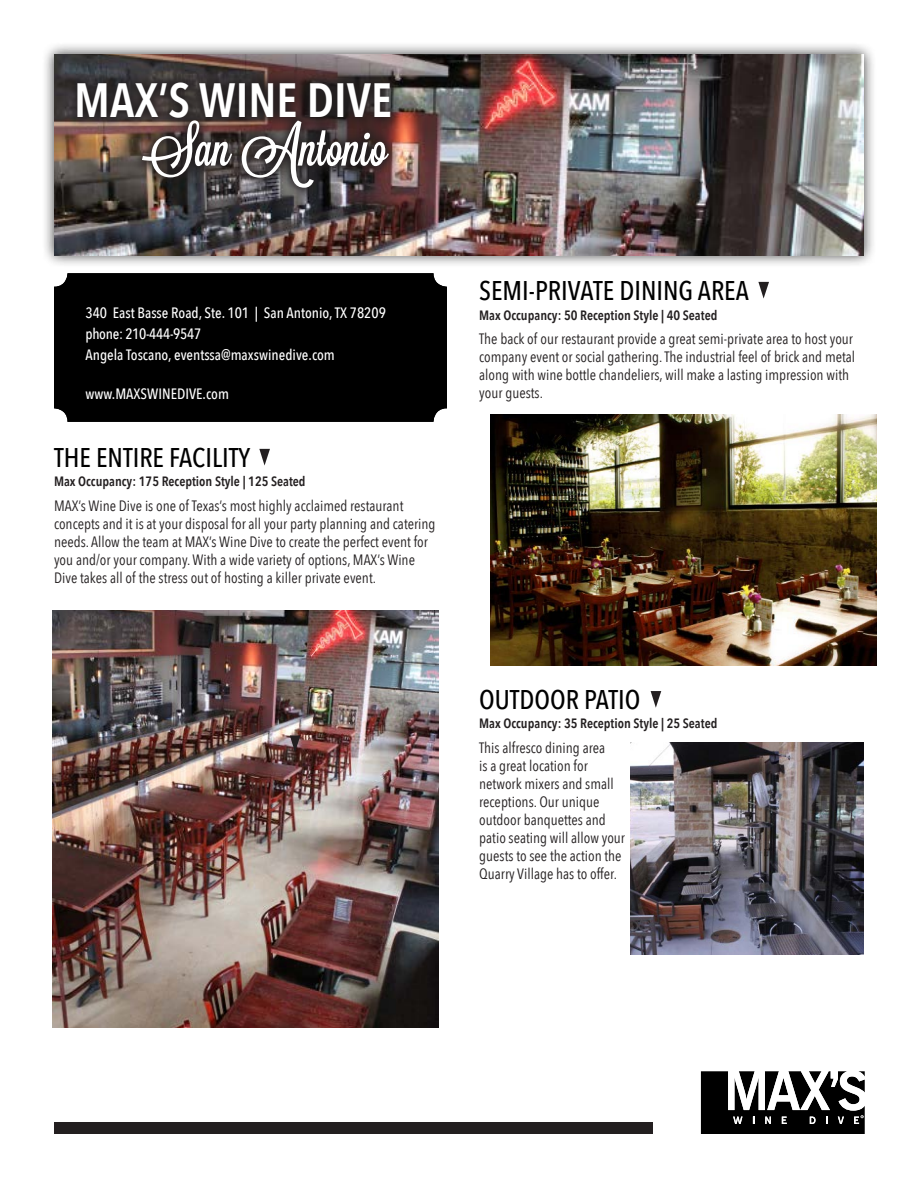
<style>
.page{position:relative;width:918px;height:1188px;background:#fff}
.page>*{position:absolute;margin:0;border:0;box-sizing:border-box;transform-origin:0 0}
.t1{font:51px "Lavanderia Sturdy";color:#fff}
.t2{font:600 48px "Avenir Next Condensed";color:#fff}
.t3{font:500 27px "Avenir Next Condensed";color:#000}
.t4{font:15px/18px "Avenir Next Condensed";color:#231f20}
.t5{font:500 15px/21px "Avenir Next Condensed";color:#fff}
.t6{font:600 13.5px "Avenir Next Condensed";color:#231f20}
</style>
<div class="page">
<div style="left:54px;top:1122px;width:598px;height:12px;background:#231f20"></div>
<svg style="left:701px;top:1071px;width:164px;height:63px"></svg>
<div style="left:54px;top:273px;width:393px;height:149px;background:#000;border-radius:14px"></div>
<div style="left:42px;top:42px;width:835px;height:226px;background:#000;opacity:.75"></div>
<img style="left:54px;top:54px;width:810px;height:201px">
<img style="left:65px;top:70px;width:338px;height:130px">
<img style="left:490px;top:415px;width:386px;height:250px">
<img style="left:53px;top:611px;width:386px;height:417px">
<img style="left:631px;top:742px;width:233px;height:212px">
<svg style="left:290px;top:735px;width:10px;height:17px"></svg>
<svg style="left:259px;top:449px;width:11px;height:17px"></svg>
<svg style="left:758px;top:282px;width:11px;height:17px"></svg>
<svg style="left:651px;top:691px;width:10px;height:17px"></svg>
<h2 class="t2" style="left:74px;top:71px;width:279px">MAX’s Wine Dive</h2>
<h1 class="t1" style="left:142px;top:118px;width:247px">San Antonio</h1>
<p class="t5" style="left:86px;top:302px;width:302px">340 East Basse Road, Ste. 101 | San Antonio, TX 78209 phone: 210-444-9547</p>
<p class="t5" style="left:54px;top:344px;width:21px">A</p>
<p class="t5" style="left:93px;top:344px;width:244px">ngela Toscano, eventssa@maxswinedive.com</p>
<p class="t5" style="left:86px;top:383px;width:145px">www.MAXSWIN EDIVE.com</p>
<h3 class="t3" style="left:54px;top:441px;width:198px">The Entire Facility</h3>
<p class="t6" style="left:54px;top:473px;width:253px">Max Occupancy: 175 Reception Style | 125 Seated</p>
<p class="t4" style="left:54px;top:497px;width:383px">MAX’s Wine Dive is one of Texas’s most highly acclaimed restaurant concepts and it is at your disposal for all your party planning and catering needs. Allow the team at MAX’s Wine Dive to create the perfect event for you and/or your company. With a wide variety of options, MAX’s Wine Dive takes all of the stress out of hosting a killer private event.</p>
<h3 class="t3" style="left:479px;top:274px;width:271px">Semi-Private Dining Area</h3>
<p class="t6" style="left:479px;top:307px;width:240px">Max Occupancy: 50 Reception Style | 40 Seated</p>
<p class="t4" style="left:479px;top:330px;width:377px">The back of our restaurant provide a great semi-private area to host your company event or social gathering. The industrial feel of brick and metal along with wine bottle chandeliers, will make a lasting impression with your guests.</p>
<h3 class="t3" style="left:479px;top:683px;width:163px">Outdoor Patio</h3>
<p class="t6" style="left:479px;top:715px;width:240px">Max Occupancy: 35 Reception Style | 25 Seated</p>
<p class="t4" style="left:479px;top:739px;width:147px">This alfresco dining area<br>is a great location for network mixers and small receptions. Our unique outdoor banquettes and patio seating will allow your guests to see the action the<br>Quarry Village has to offer.</p>
</div>
